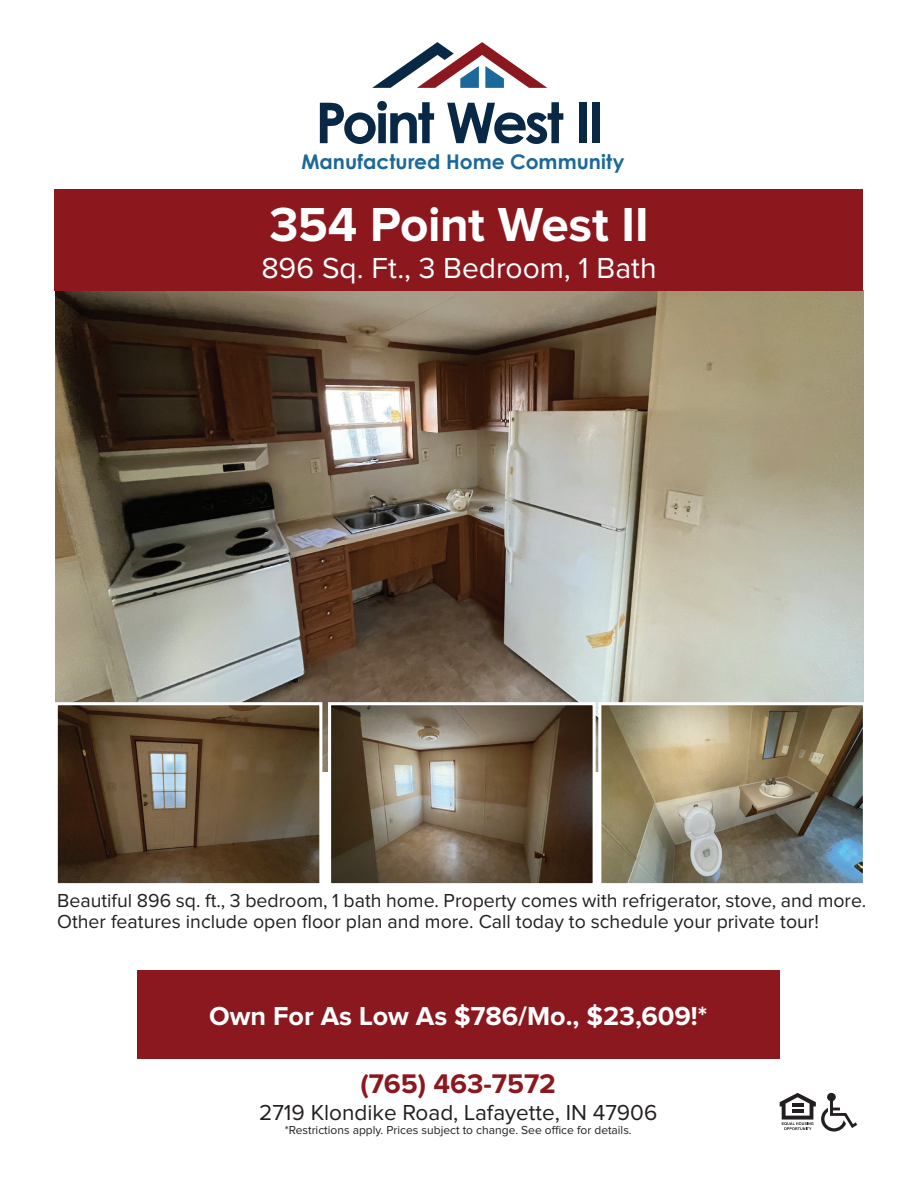
<style>
.page{position:relative;width:918px;height:1188px;background:#fff}
.page>*{position:absolute;margin:0;border:0;box-sizing:border-box;transform-origin:0 0}
.t1{font:700 56.4px "Century Gothic";letter-spacing:-.05em;color:#082846}
.t2{font:700 49.5px "Proxima Nova";letter-spacing:-.01em;color:#fff}
.t3{font:30px "Proxima Nova";color:#fff}
.t4{font:700 27.9px "Proxima Nova";color:#8c181f}
.t5{font:700 27px "Proxima Nova";color:#fff}
.t6{font:22.5px "Proxima Nova";color:#231f20}
.t7{font:700 20.25px "Century Gothic";color:#1b689a}
.t8{font:19.5px/21px "Proxima Nova";color:#231f20}
.t9{font:12px "Proxima Nova";color:#231f20}
</style>
<div class="page">
<img style="left:56px;top:291px;width:808px;height:481px">
<div style="left:55px;top:189px;width:808px;height:102px;background:#8c181e"></div>
<div style="left:137px;top:970px;width:643px;height:89px;background:#8c181f"></div>
<svg style="left:780px;top:1093px;width:77px;height:39px"></svg>
<svg style="left:372px;top:42px;width:175px;height:46px"></svg>
<img style="left:602px;top:706px;width:260px;height:176px">
<div style="left:598px;top:702px;width:268px;height:184px;border:3px solid #fff"></div>
<img style="left:332px;top:706px;width:260px;height:176px">
<div style="left:328px;top:702px;width:268px;height:184px;border:3px solid #fff"></div>
<img style="left:59px;top:706px;width:259px;height:176px">
<div style="left:55px;top:702px;width:267px;height:184px;border:3px solid #fff"></div>
<h1 class="t1" style="left:315px;top:87px;width:291px">Point West II</h1>
<p class="t7" style="left:301px;top:149px;width:325px">Manufactured Home Community</p>
<h2 class="t2" style="left:269px;top:196px;width:381px">354 Point West II</h2>
<h3 class="t3" style="left:261px;top:254px;width:397px">896 Sq. Ft., 3 Bedroom, 1 Bath</h3>
<p class="t8" style="left:57px;top:891px;width:811px">Beautiful 896 sq. ft., 3 bedroom, 1 bath home. Property comes with refrigerator, stove, and more.<br>Other features include open floor plan and more. Call today to schedule your private tour!</p>
<h3 class="t5" style="left:209px;top:1001px;width:500px">Own For As Low As $786/Mo., $23,609!*</h3>
<h3 class="t4" style="left:360px;top:1067px;width:197px">(765) 463-7572</h3>
<p class="t6" style="left:259px;top:1102px;width:400px">2719 Klondike Road, Lafayette, IN 47906</p>
<p class="t9" style="left:285px;top:1125px;width:348px">*Restrictions apply. Prices subject to change. See office for details.</p>
</div>
